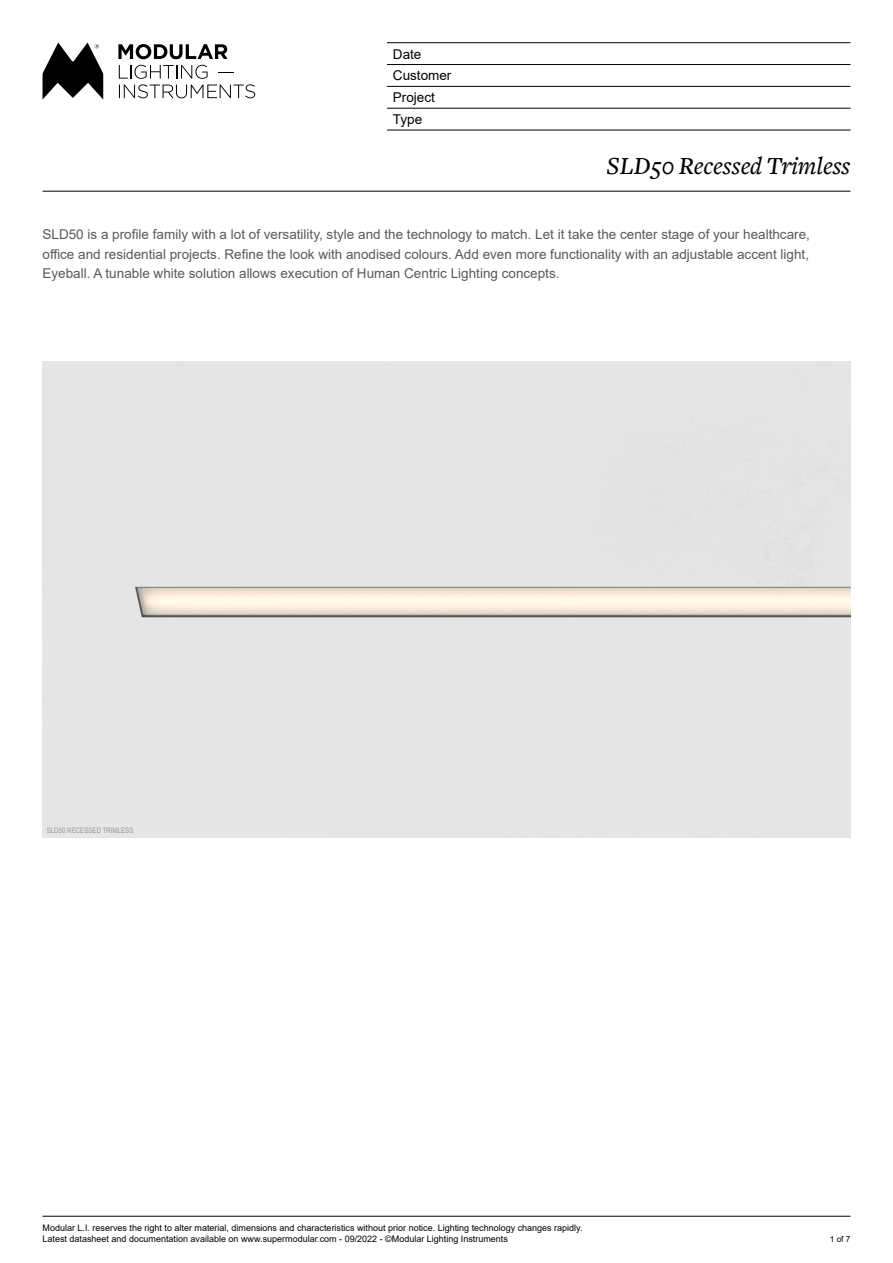
<style>
.page{position:relative;width:893px;height:1263px;background:#fff}
.page>*{position:absolute;margin:0;border:0;box-sizing:border-box;transform-origin:0 0}
.t1{font:italic 500 25.5px "Freight Text";color:#000}
.t2{font:13.5px/19.5px "Arial";color:#58595b;text-align:justify}
.t3{font:13.5px/21.9px "Arial";color:#000}
.t4{font:9px/10.8px "Arial";color:#000}
.t5{font:8.25px "Arial";color:#000}
.t6{font:7.5px "Arial Narrow";color:#939598}
</style>
<div class="page">
<hr style="left:43px;top:1216px;width:807px;height:1px;background:#000">
<svg style="left:118px;top:44px;width:110px;height:15px"></svg>
<svg style="left:119px;top:65px;width:136px;height:33px"></svg>
<svg style="left:43px;top:43px;width:60px;height:56px"></svg>
<hr style="left:387px;top:42px;width:463px;height:1px;background:#000">
<hr style="left:387px;top:64px;width:463px;height:1px;background:#000">
<hr style="left:387px;top:86px;width:463px;height:1px;background:#000">
<hr style="left:387px;top:108px;width:463px;height:1px;background:#000">
<hr style="left:387px;top:130px;width:463px;height:1px;background:#000">
<hr style="left:43px;top:191px;width:807px;height:1px;background:#000">
<div style="left:43px;top:361px;width:807px;height:477px;background:#e5e5e5"></div>
<p class="t3" style="left:393px;top:43px;width:60px">Date<br>Customer<br>Project<br>Type</p>
<h1 class="t1" style="left:607px;top:152px;width:245px">SLD50 Recessed Trimless</h1>
<p class="t2" style="left:43px;top:225px;width:769px">SLD50 is a profile family with a lot of versatility, style and the technology to match. Let it take the center stage of your healthcare, office and residential projects. Refine the look with anodised colours. Add even more functionality with an adjustable accent light, Eyeball. A tunable white solution allows execution of Human Centric Lighting concepts.</p>
<p class="t6" style="left:47px;top:825px;width:88px">SLD50 RECESSED TRIMLESS</p>
<p class="t4" style="left:43px;top:1222px;width:542px">Modular L.I. reserves the right to alter material, dimensions and characteristics without prior notice. Lighting technology changes rapidly.<br>Latest datasheet and documentation available on www.supermodular.com - 09/2022 - ©Modular Lighting Instruments</p>
<p class="t5" style="left:830px;top:1233px;width:22px">1 of 7</p>
</div>
